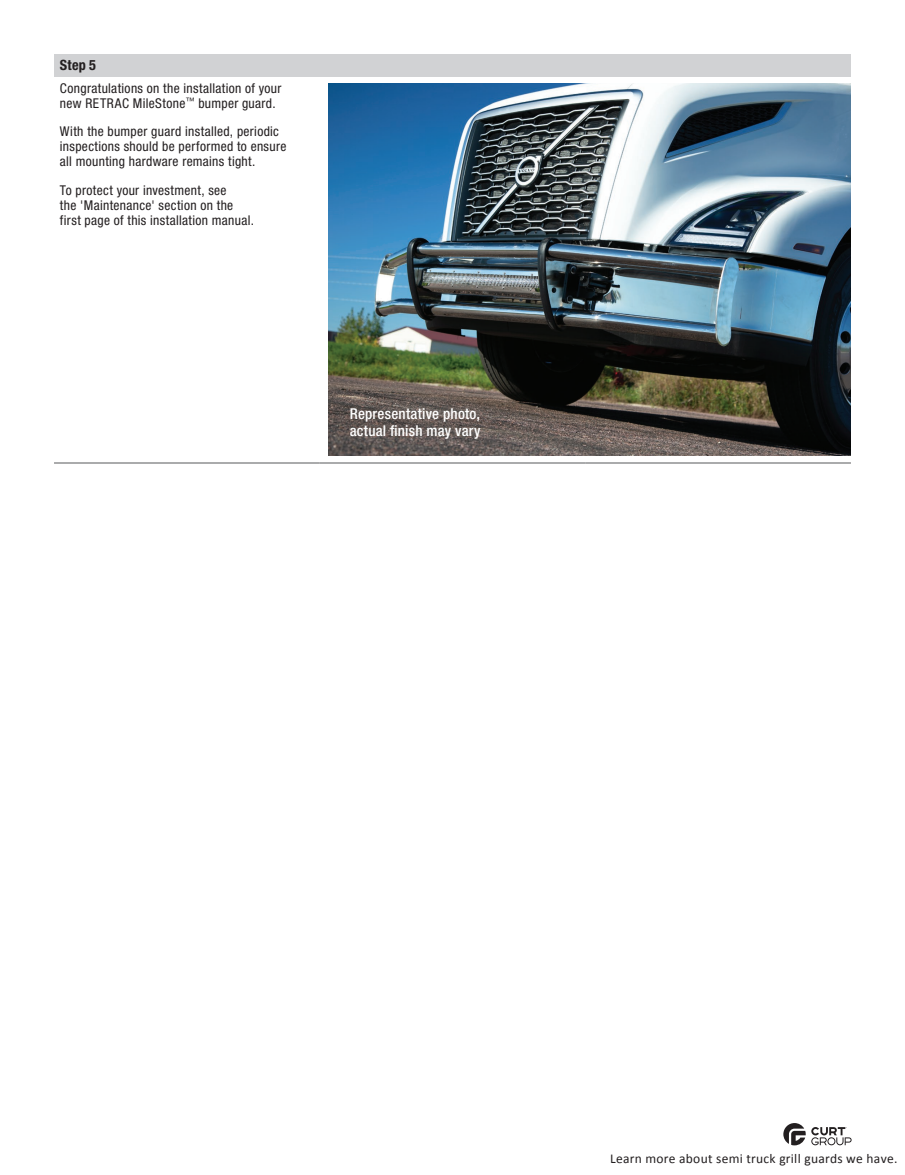
<style>
.page{position:relative;width:905px;height:1175px;background:#fff}
.page>*{position:absolute;margin:0;border:0;box-sizing:border-box;transform-origin:0 0}
.t1{font:500 condensed 15px/17px "Helvetica Neue LT Std";letter-spacing:.015em;color:#fff}
.t2{font:700 condensed 14.25px "Helvetica Neue LT Std";color:#231f20}
.t3{font:condensed 13.5px/15px "Helvetica Neue LT Std";letter-spacing:.025em;color:#231f20}
.t4{font:13.5px "Calibri";letter-spacing:.02em;color:#221e1f}
</style>
<div class="page">
<svg style="left:783px;top:1123px;width:68px;height:22px"></svg>
<div style="left:54px;top:54px;width:796px;height:22px;background:#d1d2d4"></div>
<hr style="left:54px;top:462px;width:266px;height:1px;background:#57585a">
<hr style="left:320px;top:462px;width:265px;height:1px;background:#57585a">
<hr style="left:585px;top:462px;width:265px;height:1px;background:#57585a">
<img style="left:329px;top:83px;width:521px;height:373px">
<p class="t2" style="left:60px;top:56px;width:38px">Step 5</p>
<p class="t3" style="left:60px;top:80px;width:223px">Congratulations on the installation of your new RETRAC MileStone<sup>™</sup> bumper guard.</p>
<p class="t3" style="left:60px;top:124px;width:228px">With the bumper guard installed, periodic inspections should be performed to ensure all mounting hardware remains tight.</p>
<p class="t3" style="left:60px;top:182px;width:195px">To protect your investment, see<br>the 'Maintenance' section on the first page of this installation manual.</p>
<p class="t1" style="left:350px;top:405px;width:132px">Representative photo, actual finish may vary</p>
<p class="t4" style="left:610px;top:1149px;width:289px">Learn more about semi truck grill guards we have.</p>
</div>
